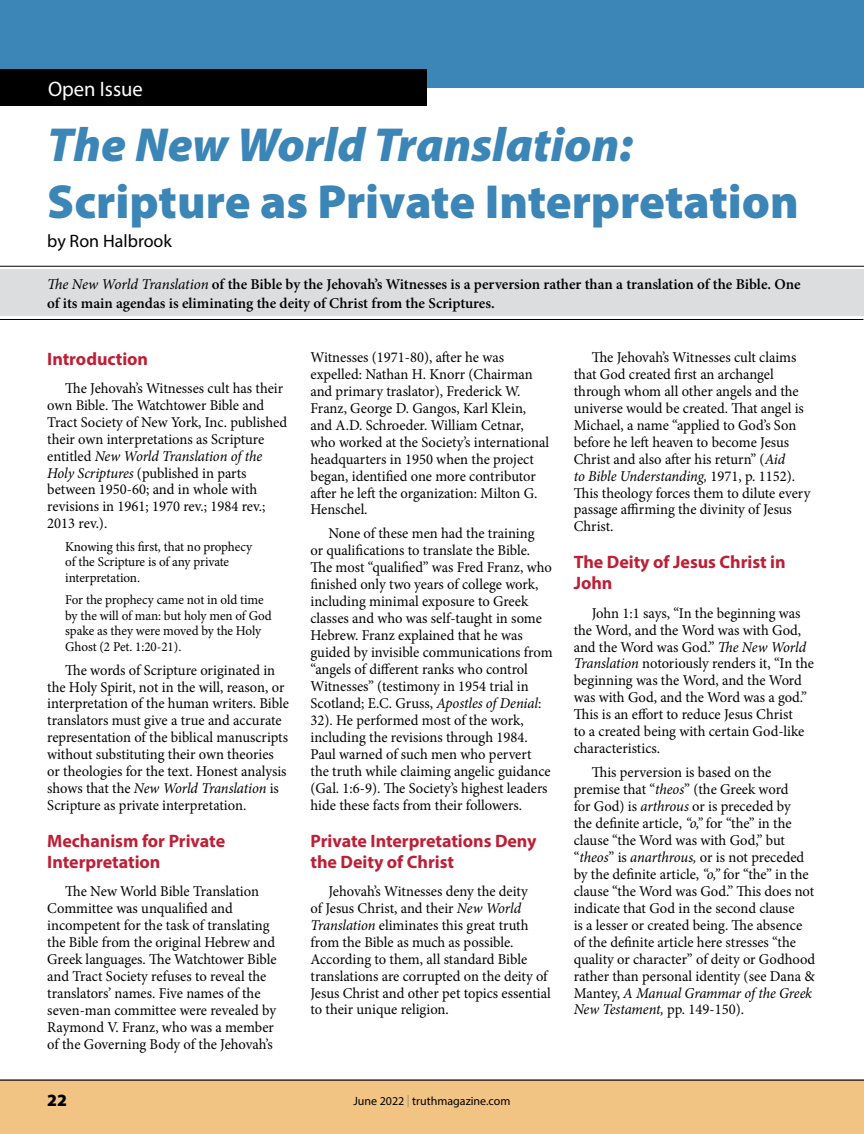
<style>
.page{position:relative;width:864px;height:1134px;background:#fff}
.page>*{position:absolute;margin:0;border:0;box-sizing:border-box;transform-origin:0 0}
.t1{font:900 48px "Myriad Pro";color:#3c85b7}
.t2{font:italic 900 48px "Myriad Pro";color:#3c85b7}
.t3{font:21px "Myriad Pro";color:#fff}
.t4{font:700 18px/21px "Myriad Pro";letter-spacing:-.005em;color:#bd2036}
.t5{font:18px "Myriad Pro";color:#000}
.t6{font:900 17.25px "Myriad Pro";color:#000}
.t7{font:15px/17px "Minion Pro";letter-spacing:-.005em;color:#000}
.t8{font:600 15px/18.8px "Minion Pro";color:#000}
.t9{font:13.5px/15.5px "Minion Pro";letter-spacing:-.01em;color:#000}
.t10{font:12px "Myriad Pro";color:#000}
.s1{font-weight:400;font-style:italic}
.s2{font-style:italic}
.s3{color:#8a8c8e}
</style>
<div class="page">
<div style="left:0;top:0;width:864px;height:88px;background:#3c85b7"></div>
<div style="left:0;top:70px;width:427px;height:36px;background:#000"></div>
<div style="left:0;top:1080px;width:864px;height:54px;background:#f2c484"></div>
<div style="left:0;top:270px;width:864px;height:46px;background:#dcddde"></div>
<hr style="left:0;top:266px;width:864px;height:1px;background:#000">
<hr style="left:0;top:319px;width:863px;height:1px;background:#000">
<h2 class="t3" style="left:48px;top:76px;width:96px">Open Issue</h2>
<h1 class="t2" style="left:47px;top:113px;width:587px">The New World Translation:</h1>
<h1 class="t1" style="left:47px;top:170px;width:753px">Scripture as Private Interpretation</h1>
<p class="t5" style="left:47px;top:230px;width:126px">by Ron Halbrook</p>
<p class="t8" style="left:47px;top:275px;width:755px"><span class="s1">The New World Translation</span> of the Bible by the Jehovah’s Witnesses is a perversion rather than a translation of the Bible. One of its main agendas is eliminating the deity of Christ from the Scriptures.</p>
<p class="t4" style="left:47px;top:347px;width:102px">Introduction</p>
<p class="t7" style="left:47px;top:380px;width:241px;text-indent:18px">The Jehovah’s Witnesses cult has their own Bible. The Watchtower Bible and Tract Society of New York, Inc. published their own interpretations as Scripture entitled <span class="s2">New World Translation of the Holy Scriptures</span> (published in parts between 1950-60; and in whole with revisions in 1961; 1970 rev.; 1984 rev.; 2013 rev.).</p>
<p class="t9" style="left:65px;top:539px;width:188px">Knowing this first, that no prophecy of the Scripture is of any private interpretation.</p>
<p class="t9" style="left:65px;top:592px;width:208px">For the prophecy came not in old time by the will of man: but holy men of God spake as they were moved by the Holy<br>Ghost (2 Pet. 1:20-21).</p>
<p class="t7" style="left:47px;top:661px;width:243px;text-indent:18px">The words of Scripture originated in the Holy Spirit, not in the will, reason, or interpretation of the human writers. Bible translators must give a true and accurate representation of the biblical manuscripts without substituting their own theories or theologies for the text. Honest analysis shows that the <span class="s2">New World Translation</span> is Scripture as private interpretation.</p>
<p class="t4" style="left:47px;top:830px;width:179px">Mechanism for Private<br>Interpretation</p>
<p class="t7" style="left:47px;top:883px;width:231px;text-indent:18px">The New World Bible Translation Committee was unqualified and incompetent for the task of translating the Bible from the original Hebrew and Greek languages. The Watchtower Bible and Tract Society refuses to reveal the translators’ names. Five names of the seven-man committee were revealed by Raymond V. Franz, who was a member of the Governing Body of the Jehovah’s</p>
<p class="t7" style="left:310px;top:349px;width:240px">Witnesses (1971-80), after he was expelled: Nathan H. Knorr (Chairman and primary traslator), Frederick W.<br>Franz, George D. Gangos, Karl Klein, and A.D. Schroeder. William Cetnar, who worked at the Society’s international headquarters in 1950 when the project began, identified one more contributor after he left the organization: Milton G.<br>Henschel.</p>
<p class="t7" style="left:310px;top:525px;width:244px;text-indent:18px">None of these men had the training<br>or qualifications to translate the Bible.<br>The most “qualified” was Fred Franz, who finished only two years of college work, including minimal exposure to Greek classes and who was self-taught in some Hebrew. Franz explained that he was guided by invisible communications from “angels of different ranks who control Witnesses” (testimony in 1954 trial in Scotland; E.C. Gruss, <span class="s2">Apostles of Denial</span>:<br>32). He performed most of the work, including the revisions through 1984.<br>Paul warned of such men who pervert the truth while claiming angelic guidance (Gal. 1:6-9). The Society’s highest leaders hide these facts from their followers.</p>
<p class="t4" style="left:310px;top:829px;width:228px">Private Interpretations Deny the Deity of Christ</p>
<p class="t7" style="left:310px;top:883px;width:242px;text-indent:18px">Jehovah’s Witnesses deny the deity<br>of Jesus Christ, and their <span class="s2">New World Translation</span> eliminates this great truth from the Bible as much as possible.<br>According to them, all standard Bible translations are corrupted on the deity of Jesus Christ and other pet topics essential to their unique religion.</p>
<p class="t6" style="left:47px;top:1088px;width:21px">22</p>
<p class="t10" style="left:353px;top:1094px;width:159px">June 2022 <span class="s3">|</span> truthmagazine.com</p>
<p class="t7" style="left:574px;top:349px;width:238px;text-indent:18px">The Jehovah’s Witnesses cult claims that God created first an archangel through whom all other angels and the universe would be created. That angel is Michael, a name “applied to God’s Son before he left heaven to become Jesus Christ and also after his return” (<span class="s2">Aid<br>to Bible Understanding,</span> 1971, p. 1152).<br>This theology forces them to dilute every passage affirming the divinity of Jesus Christ.</p>
<p class="t4" style="left:574px;top:551px;width:213px">The Deity of Jesus Christ in<br>John</p>
<p class="t7" style="left:574px;top:604px;width:242px;text-indent:18px">John 1:1 says, “In the beginning was the Word, and the Word was with God, and the Word was God.” <span class="s2">The New World Translation</span> notoriously renders it, “In the beginning was the Word, and the Word was with God, and the Word was a god.” This is an effort to reduce Jesus Christ<br>to a created being with certain God-like characteristics.</p>
<p class="t7" style="left:574px;top:764px;width:243px;text-indent:18px">This perversion is based on the premise that “<span class="s2">theos</span>” (the Greek word<br>for God) is <span class="s2">arthrous</span> or is preceded by<br>the definite article, <span class="s2">“o,”</span> for “the” in the clause “the Word was with God,” but “<span class="s2">theos</span>” is <span class="s2">anarthrous,</span> or is not preceded by the definite article, <span class="s2">“o,”</span> for “the” in the clause “the Word was God.” This does not indicate that God in the second clause<br>is a lesser or created being. The absence of the definite article here stresses “the quality or character” of deity or Godhood rather than personal identity (see Dana &amp; Mantey, <span class="s2">A Manual Grammar of the Greek New Testament,</span> pp. 149-150).</p>
</div>
